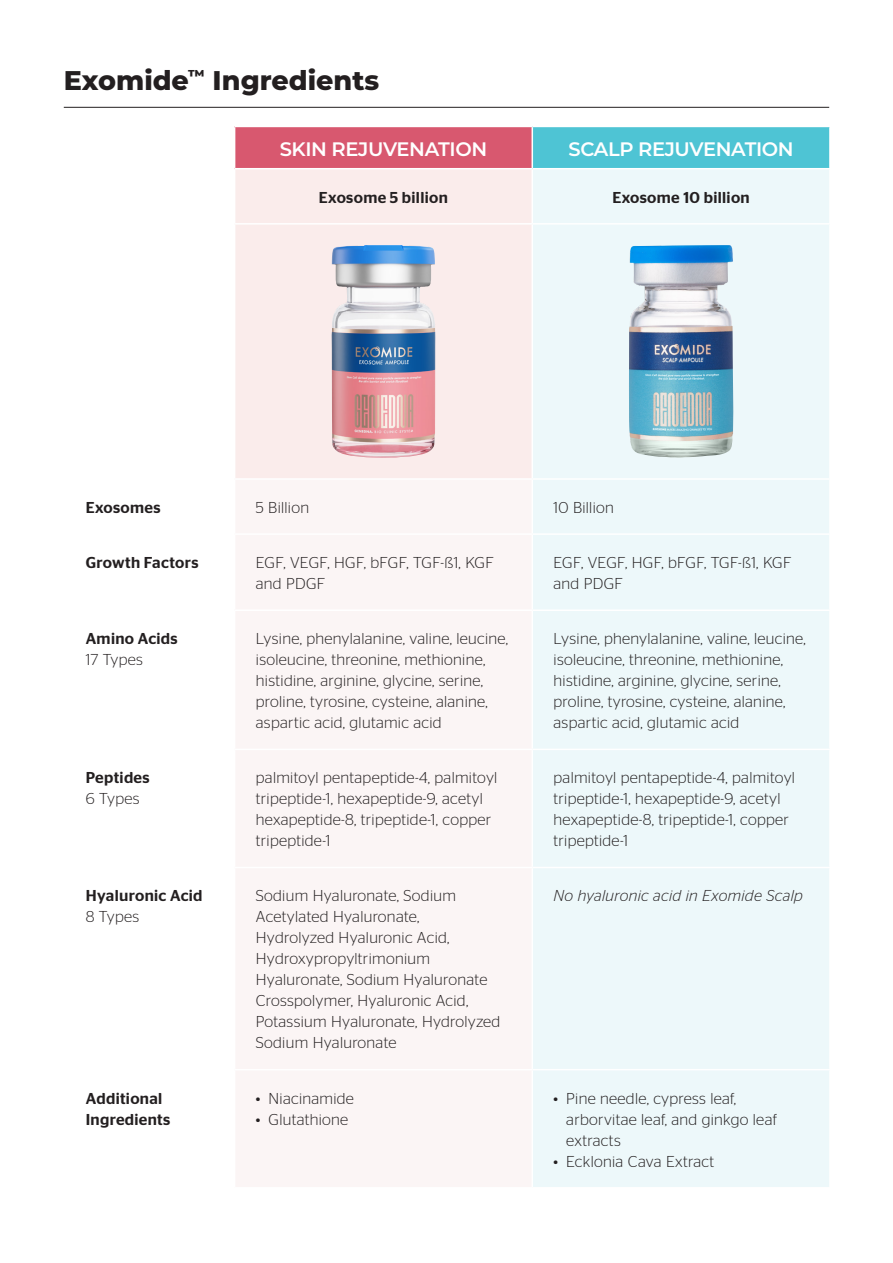
<style>
.page{position:relative;width:893px;height:1263px;background:#fff}
.page>*{position:absolute;margin:0;border:0;box-sizing:border-box;transform-origin:0 0}
.Headings{font:800 27px "Montserrat";color:#231f20}
.t1{font:600 19.5px "Montserrat";letter-spacing:-.02em;color:#fff}
.t2{font:300 15.75px/21px "Stag Sans";letter-spacing:.02em;color:#231f20}
.t3{font:500 15.75px/21px "Stag Sans";letter-spacing:.02em;color:#231f20}
.t4{font:italic 300 15.75px "Stag Sans";letter-spacing:.02em;color:#231f20}
</style>
<div class="page">
<hr style="left:64px;top:107px;width:765px;height:1px;background:#231f20">
<div style="left:235px;top:126px;width:297px;height:43px;background:#d8586f"></div>
<div style="left:532px;top:126px;width:298px;height:43px;background:#4ec4d4"></div>
<div style="left:235px;top:169px;width:296px;height:309px;background:#faeceb"></div>
<div style="left:533px;top:170px;width:296px;height:1017px;background:#edf8fa"></div>
<hr style="left:235px;top:126px;width:297px;height:1px;background:#fff">
<hr style="left:532px;top:126px;width:299px;height:1px;background:#fff">
<hr style="left:531px;top:127px;width:2px;height:41px;background:#fff">
<hr style="left:829px;top:127px;width:2px;height:41px;background:#fff">
<hr style="left:235px;top:168px;width:297px;height:1px;background:#fff">
<hr style="left:532px;top:168px;width:299px;height:1px;background:#fff">
<hr style="left:235px;top:223px;width:297px;height:2px;background:#fff">
<hr style="left:532px;top:223px;width:299px;height:2px;background:#fff">
<hr style="left:532px;top:478px;width:299px;height:2px;background:#fff">
<hr style="left:532px;top:533px;width:299px;height:2px;background:#fff">
<hr style="left:532px;top:609px;width:299px;height:2px;background:#fff">
<hr style="left:532px;top:749px;width:299px;height:1px;background:#fff">
<hr style="left:532px;top:867px;width:299px;height:1px;background:#fff">
<hr style="left:532px;top:1069px;width:299px;height:1px;background:#fff">
<img style="left:331px;top:245px;width:105px;height:213px">
<img style="left:629px;top:245px;width:104px;height:213px">
<p class="Headings" style="left:64px;top:61px;width:317px">Exomide<sup>™</sup> Ingredients</p>
<p class="t1" style="left:280px;top:135px;width:209px">SKIN REJUVENATION</p>
<p class="t1" style="left:568px;top:135px;width:227px">SCALP REJUVENATION</p>
<p class="t3" style="left:319px;top:187px;width:130px">Exosome 5 billion</p>
<p class="t3" style="left:612px;top:187px;width:139px">Exosome 10 billion</p>
<p class="t3" style="left:86px;top:497px;width:76px">Exosomes</p>
<p class="t2" style="left:256px;top:497px;width:55px">5 Billion</p>
<p class="t2" style="left:554px;top:497px;width:62px">10 Billion</p>
<p class="t3" style="left:86px;top:552px;width:114px">Growth Factors</p>
<p class="t2" style="left:256px;top:552px;width:239px">EGF, VEGF, HGF, bFGF, TGF-ß1, KGF and PDGF</p>
<p class="t2" style="left:554px;top:552px;width:239px">EGF, VEGF, HGF, bFGF, TGF-ß1, KGF and PDGF</p>
<p class="t3" style="left:86px;top:628px;width:93px">Amino Acids</p>
<p class="t2" style="left:86px;top:649px;width:59px">17 Types</p>
<p class="t2" style="left:256px;top:628px;width:254px">Lysine, phenylalanine, valine, leucine, isoleucine, threonine, methionine, histidine, arginine, glycine, serine, proline, tyrosine, cysteine, alanine, aspartic acid, glutamic acid</p>
<p class="t2" style="left:554px;top:628px;width:254px">Lysine, phenylalanine, valine, leucine, isoleucine, threonine, methionine, histidine, arginine, glycine, serine, proline, tyrosine, cysteine, alanine, aspartic acid, glutamic acid</p>
<p class="t3" style="left:86px;top:767px;width:65px">Peptides</p>
<p class="t2" style="left:86px;top:788px;width:55px">6 Types</p>
<p class="t2" style="left:256px;top:767px;width:243px">palmitoyl pentapeptide-4, palmitoyl tripeptide-1, hexapeptide-9, acetyl hexapeptide-8, tripeptide-1, copper tripeptide-1</p>
<p class="t2" style="left:554px;top:767px;width:243px">palmitoyl pentapeptide-4, palmitoyl tripeptide-1, hexapeptide-9, acetyl hexapeptide-8, tripeptide-1, copper tripeptide-1</p>
<p class="t3" style="left:86px;top:885px;width:118px">Hyaluronic Acid</p>
<p class="t2" style="left:86px;top:906px;width:55px">8 Types</p>
<p class="t2" style="left:256px;top:885px;width:246px">Sodium Hyaluronate, Sodium<br>Acetylated Hyaluronate,<br>Hydrolyzed Hyaluronic Acid,<br>Hydroxypropyltrimonium<br>Hyaluronate, Sodium Hyaluronate<br>Crosspolymer, Hyaluronic Acid,<br>Potassium Hyaluronate, Hydrolyzed<br>Sodium Hyaluronate</p>
<p class="t4" style="left:554px;top:887px;width:251px">No hyaluronic acid in Exomide Scalp</p>
<p class="t3" style="left:86px;top:1087px;width:86px">Additional<br>Ingredients</p>
<p class="t2" style="left:256px;top:1087px;width:100px">• Niacinamide</p>
<p class="t2" style="left:256px;top:1108px;width:94px">• Glutathione</p>
<p class="t2" style="left:566px;top:1087px;width:212px;text-indent:-13px">• Pine needle, cypress leaf, arborvitae leaf, and ginkgo leaf extracts</p>
<p class="t2" style="left:554px;top:1150px;width:162px">• Ecklonia Cava Extract</p>
</div>
